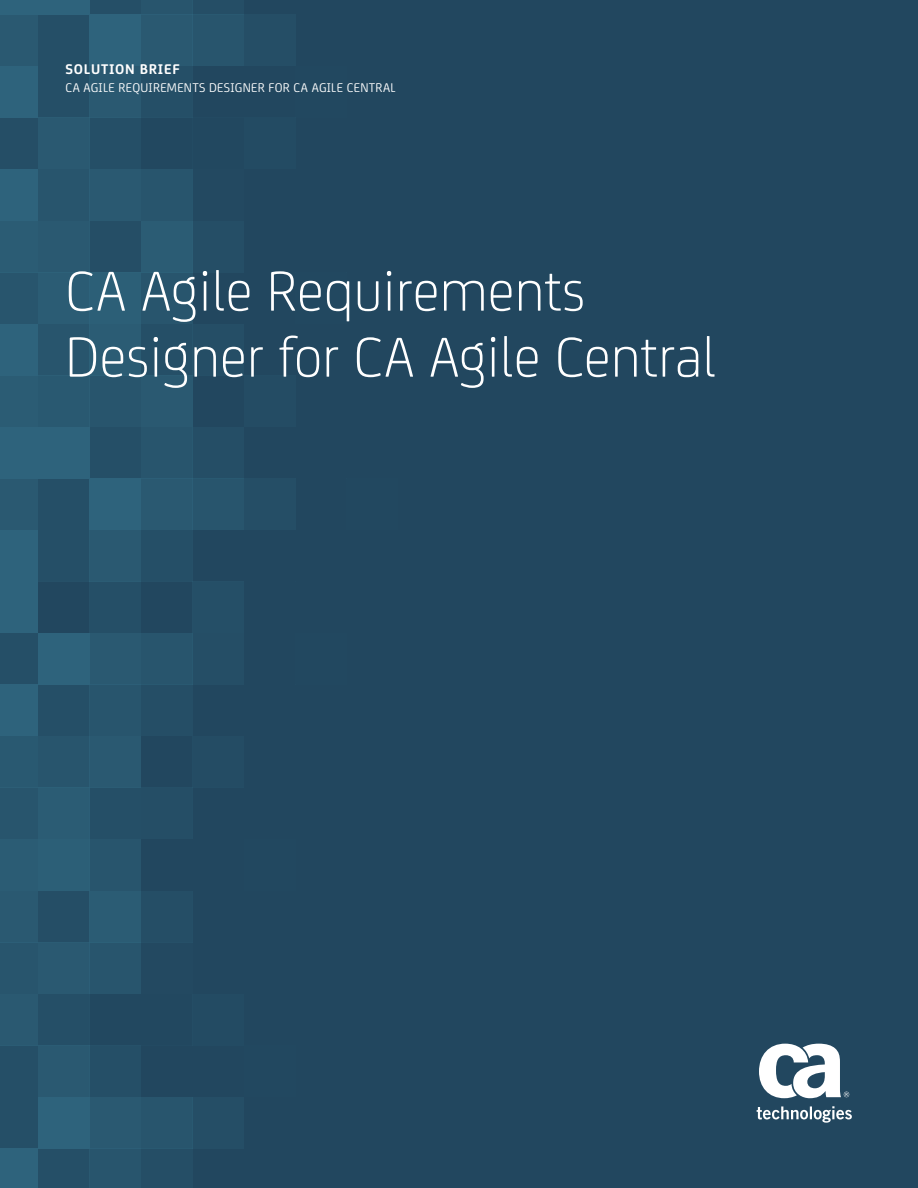
<style>
.page{position:relative;width:918px;height:1188px;background:#fff}
.page>*{position:absolute;margin:0;border:0;box-sizing:border-box;transform-origin:0 0}
.t1{font:300 60px/66px "CA Sans";color:#fff}
.t2{font:700 15px "CA Sans";letter-spacing:.05em;color:#fff}
.t3{font:13.5px "CA Sans";letter-spacing:.02em;color:#fff}
</style>
<div class="page">
<div style="left:1px;top:0;width:917px;height:1188px;background:#22475f"></div>
<div style="left:141px;top:375px;width:51px;height:52px;background:#2a5971"></div>
<div style="left:90px;top:375px;width:51px;height:52px;background:#28556d"></div>
<div style="left:38px;top:375px;width:52px;height:52px;background:#295971"></div>
<div style="left:1px;top:375px;width:37px;height:52px;background:#2b5c74"></div>
<div style="left:192px;top:427px;width:52px;height:51px;background:#254e66"></div>
<div style="left:244px;top:478px;width:51px;height:52px;background:#254e66"></div>
<div style="left:141px;top:427px;width:51px;height:51px;background:#28556d"></div>
<div style="left:90px;top:427px;width:51px;height:51px;background:#254f67"></div>
<div style="left:38px;top:427px;width:52px;height:51px;background:#2e637c"></div>
<div style="left:1px;top:427px;width:37px;height:51px;background:#2e637c"></div>
<div style="left:192px;top:478px;width:52px;height:52px;background:#28556d"></div>
<div style="left:141px;top:478px;width:51px;height:52px;background:#2a5971"></div>
<div style="left:90px;top:478px;width:51px;height:52px;background:#2e637c"></div>
<div style="left:38px;top:478px;width:52px;height:52px;background:#254f67"></div>
<div style="left:1px;top:478px;width:37px;height:52px;background:#2a5971"></div>
<div style="left:141px;top:530px;width:51px;height:52px;background:#254f67"></div>
<div style="left:90px;top:530px;width:51px;height:52px;background:#2a5971"></div>
<div style="left:38px;top:530px;width:52px;height:52px;background:#254f67"></div>
<div style="left:1px;top:530px;width:37px;height:52px;background:#2e637c"></div>
<div style="left:192px;top:0;width:52px;height:15px;background:#254e66"></div>
<div style="left:244px;top:15px;width:51px;height:51px;background:#254e66"></div>
<div style="left:141px;top:0;width:51px;height:15px;background:#28556d"></div>
<div style="left:90px;top:0;width:51px;height:15px;background:#254f67"></div>
<div style="left:38px;top:0;width:52px;height:15px;background:#2e637c"></div>
<div style="left:1px;top:0;width:37px;height:15px;background:#2e637c"></div>
<div style="left:192px;top:15px;width:52px;height:51px;background:#28556d"></div>
<div style="left:141px;top:15px;width:51px;height:51px;background:#2a5971"></div>
<div style="left:90px;top:15px;width:51px;height:51px;background:#2e637c"></div>
<div style="left:38px;top:15px;width:52px;height:51px;background:#254f67"></div>
<div style="left:1px;top:15px;width:37px;height:51px;background:#2a5971"></div>
<div style="left:141px;top:66px;width:51px;height:52px;background:#254f67"></div>
<div style="left:90px;top:66px;width:51px;height:52px;background:#2a5971"></div>
<div style="left:38px;top:66px;width:52px;height:52px;background:#254f67"></div>
<div style="left:1px;top:66px;width:37px;height:52px;background:#2e637c"></div>
<div style="left:192px;top:582px;width:52px;height:51px;background:#254f67"></div>
<div style="left:244px;top:375px;width:51px;height:52px;background:#244c64"></div>
<div style="left:90px;top:582px;width:51px;height:51px;background:#254f67"></div>
<div style="left:1px;top:582px;width:37px;height:51px;background:#2e637c"></div>
<div style="left:90px;top:118px;width:51px;height:51px;background:#254f67"></div>
<div style="left:38px;top:118px;width:52px;height:51px;background:#2a5971"></div>
<div style="left:1px;top:118px;width:37px;height:51px;background:#254e66"></div>
<div style="left:141px;top:169px;width:51px;height:52px;background:#28556d"></div>
<div style="left:244px;top:118px;width:51px;height:51px;background:#234b63"></div>
<div style="left:90px;top:169px;width:51px;height:52px;background:#2a5971"></div>
<div style="left:38px;top:169px;width:52px;height:52px;background:#28556d"></div>
<div style="left:1px;top:169px;width:37px;height:52px;background:#2e637c"></div>
<div style="left:192px;top:221px;width:52px;height:51px;background:#254e66"></div>
<div style="left:141px;top:221px;width:51px;height:51px;background:#2b5c74"></div>
<div style="left:90px;top:221px;width:51px;height:51px;background:#254e66"></div>
<div style="left:38px;top:221px;width:52px;height:51px;background:#2a5971"></div>
<div style="left:1px;top:221px;width:37px;height:51px;background:#2b5c74"></div>
<div style="left:141px;top:272px;width:51px;height:52px;background:#28556d"></div>
<div style="left:90px;top:272px;width:51px;height:52px;background:#2c5f77"></div>
<div style="left:38px;top:272px;width:52px;height:52px;background:#2b5c74"></div>
<div style="left:1px;top:272px;width:37px;height:52px;background:#28556d"></div>
<div style="left:192px;top:324px;width:52px;height:51px;background:#254e66"></div>
<div style="left:141px;top:324px;width:51px;height:51px;background:#254f67"></div>
<div style="left:90px;top:324px;width:51px;height:51px;background:#2b5c74"></div>
<div style="left:38px;top:324px;width:52px;height:51px;background:#28556d"></div>
<div style="left:1px;top:324px;width:37px;height:51px;background:#2e637c"></div>
<div style="left:90px;top:736px;width:51px;height:52px;background:#2a5971"></div>
<div style="left:38px;top:736px;width:52px;height:52px;background:#28556d"></div>
<div style="left:1px;top:736px;width:37px;height:52px;background:#295971"></div>
<div style="left:141px;top:685px;width:51px;height:51px;background:#254e66"></div>
<div style="left:192px;top:633px;width:52px;height:52px;background:#254e66"></div>
<div style="left:90px;top:685px;width:51px;height:51px;background:#28556d"></div>
<div style="left:38px;top:685px;width:52px;height:51px;background:#254f67"></div>
<div style="left:1px;top:685px;width:37px;height:51px;background:#2e637c"></div>
<div style="left:141px;top:633px;width:51px;height:52px;background:#28556d"></div>
<div style="left:90px;top:633px;width:51px;height:52px;background:#2a5971"></div>
<div style="left:38px;top:633px;width:52px;height:52px;background:#2e637c"></div>
<div style="left:1px;top:633px;width:37px;height:52px;background:#254f67"></div>
<div style="left:141px;top:1148px;width:51px;height:40px;background:#254e66"></div>
<div style="left:192px;top:1097px;width:52px;height:51px;background:#254e66"></div>
<div style="left:90px;top:1148px;width:51px;height:40px;background:#28556d"></div>
<div style="left:38px;top:1148px;width:52px;height:40px;background:#254f67"></div>
<div style="left:1px;top:1148px;width:37px;height:40px;background:#2e637c"></div>
<div style="left:141px;top:1097px;width:51px;height:51px;background:#28556d"></div>
<div style="left:90px;top:1097px;width:51px;height:51px;background:#2a5971"></div>
<div style="left:38px;top:1097px;width:52px;height:51px;background:#2e637c"></div>
<div style="left:1px;top:1097px;width:37px;height:51px;background:#254f67"></div>
<div style="left:90px;top:1045px;width:51px;height:52px;background:#254f67"></div>
<div style="left:38px;top:1045px;width:52px;height:52px;background:#2a5971"></div>
<div style="left:1px;top:1045px;width:37px;height:52px;background:#254f67"></div>
<div style="left:192px;top:736px;width:52px;height:52px;background:#244c64"></div>
<div style="left:38px;top:994px;width:52px;height:51px;background:#254f67"></div>
<div style="left:1px;top:994px;width:37px;height:51px;background:#2a5971"></div>
<div style="left:90px;top:942px;width:51px;height:52px;background:#28556d"></div>
<div style="left:192px;top:994px;width:52px;height:51px;background:#234b63"></div>
<div style="left:38px;top:942px;width:52px;height:52px;background:#2a5971"></div>
<div style="left:1px;top:942px;width:37px;height:52px;background:#28556d"></div>
<div style="left:141px;top:891px;width:51px;height:51px;background:#254e66"></div>
<div style="left:90px;top:891px;width:51px;height:51px;background:#2b5c74"></div>
<div style="left:38px;top:891px;width:52px;height:51px;background:#254e66"></div>
<div style="left:1px;top:891px;width:37px;height:51px;background:#2a5971"></div>
<div style="left:90px;top:839px;width:51px;height:52px;background:#28556d"></div>
<div style="left:38px;top:839px;width:52px;height:52px;background:#2c5f77"></div>
<div style="left:1px;top:839px;width:37px;height:52px;background:#2b5c74"></div>
<div style="left:141px;top:788px;width:51px;height:51px;background:#254e66"></div>
<div style="left:90px;top:788px;width:51px;height:51px;background:#254f67"></div>
<div style="left:38px;top:788px;width:52px;height:51px;background:#2b5c74"></div>
<div style="left:1px;top:788px;width:37px;height:51px;background:#28556d"></div>
<svg style="left:757px;top:1106px;width:95px;height:17px"></svg>
<svg style="left:759px;top:1044px;width:90px;height:54px"></svg>
<p class="t2" style="left:65px;top:58px;width:116px">SOLUTION BRIEF</p>
<p class="t3" style="left:65px;top:78px;width:332px">CA AGILE REQUIREMENTS DESIGNER FOR CA AGILE CENTRAL</p>
<h1 class="t1" style="left:65px;top:254px;width:652px">CA Agile Requirements<br>Designer for CA Agile Central</h1>
</div>
